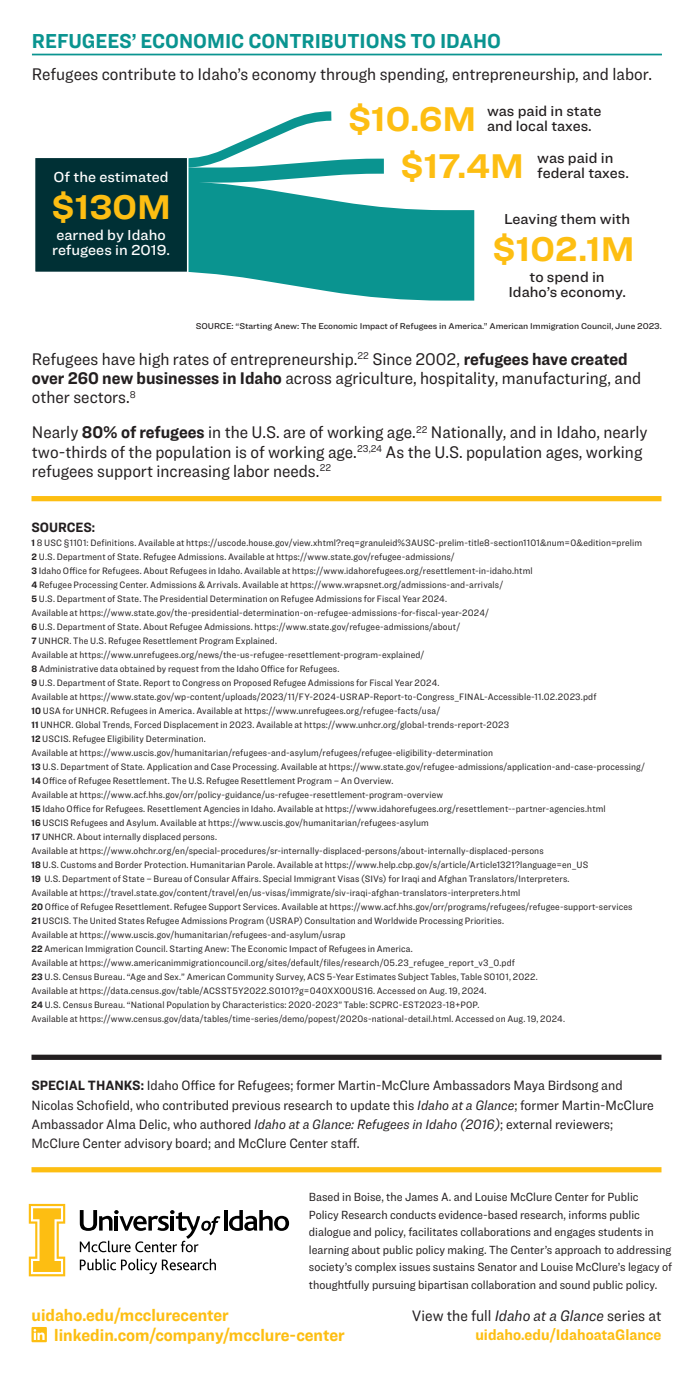
<style>
.page{position:relative;width:693px;height:1386px;background:#fff}
.page>*{position:absolute;margin:0;border:0;box-sizing:border-box;transform-origin:0 0}
.t1{font:700 35.7px "Ringside";color:#fdbe12}
.Section_Header{font:700 21px "Ringside Narrow";color:#0a9490}
.Body{font:17.5px/19.2px "Ringside Narrow";color:#231f20}
.Body-2{font:700 17.5px "Ringside Narrow";color:#fdbe12}
.Body-3{font:700 15.75px/19.2px "Ringside Narrow";color:#fdbe12;text-align:right}
.t2{font:500 15.05px/15px "Ringside";color:#231f20;text-align:center}
.t3{font:500 15.05px/15px "Ringside";color:#fff}
.Body-4{font:14px/19.2px "Ringside Narrow";color:#231f20}
.Body-5{font:700 14px "Ringside Narrow";color:#231f20}
.Body-6{font:12.25px/17.5px "Ringside Narrow";color:#231f20}
.Body-7{font:9.62px/14px "Ringside Narrow";letter-spacing:.01em;color:#231f20}
.t4{font:500 8.75px "Ringside";color:#231f20}
.s1{font-weight:700}
.s2{font-style:italic}
.s3{font-weight:400;color:#231f20}
.s4{font-weight:400;font-style:italic;color:#231f20}
</style>
<div class="page">
<div style="left:32px;top:1055px;width:630px;height:5px;background:#231f20"></div>
<div style="left:32px;top:1167px;width:630px;height:5px;background:#fdbe12"></div>
<div style="left:32px;top:496px;width:630px;height:5px;background:#fdbe12"></div>
<svg style="left:29px;top:1204px;width:36px;height:72px"></svg>
<hr style="left:224px;top:1210px;width:3px;height:21px;background:#000">
<svg style="left:229px;top:1210px;width:60px;height:21px"></svg>
<svg style="left:80px;top:1210px;width:140px;height:42px"></svg>
<svg style="left:80px;top:1259px;width:136px;height:15px"></svg>
<svg style="left:31px;top:1327px;width:16px;height:15px"></svg>
<hr style="left:32px;top:54px;width:630px;height:1px;background:#0a9490">
<svg style="left:256px;top:111px;width:76px;height:24px"></svg>
<svg style="left:189px;top:135px;width:286px;height:166px"></svg>
<div style="left:35px;top:157px;width:153px;height:115px;background:#003035"></div>
<div style="left:34px;top:156px;width:155px;height:117px;border:2px solid #fff"></div>
<p class="Section_Header" style="left:32px;top:26px;width:471px">REFUGEES’ ECONOMIC CONTRIBUTIONS TO IDAHO</p>
<p class="Body" style="left:32px;top:64px;width:622px">Refugees contribute to Idaho’s economy through spending, entrepreneurship, and labor.</p>
<p class="t3" style="left:54px;top:169px;width:117px">Of the estimated</p>
<p class="t1" style="left:51px;top:180px;width:121px">$130M</p>
<p class="t3" style="left:52px;top:227px;width:119px">earned by Idaho refugees in 2019.</p>
<p class="t1" style="left:348px;top:92px;width:130px">$10.6M</p>
<p class="t2" style="left:487px;top:103px;width:116px">was paid in state</p>
<p class="t2" style="left:537px;top:110px;width:78px;line-height:32px;text-align:left;text-indent:-50px">and local taxes. was paid in</p>
<p class="t1" style="left:400px;top:139px;width:125px">$17.4M</p>
<p class="t2" style="left:537px;top:165px;width:93px">federal taxes.</p>
<p class="t2" style="left:504px;top:211px;width:128px">Leaving them with</p>
<p class="t1" style="left:492px;top:222px;width:144px">$102.1M</p>
<p class="t2" style="left:508px;top:269px;width:119px">to spend in<br>Idaho’s economy.</p>
<p class="t4" style="left:196px;top:320px;width:468px">SOURCE: “Starting Anew: The Economic Impact of Refugees in America.” American Immigration Council, June 2023.</p>
<p class="Body" style="left:32px;top:349px;width:611px">Refugees have high rates of entrepreneurship.<sup>22</sup> Since 2002, <span class="s1">refugees have created over 260 new businesses in Idaho</span> across agriculture, hospitality, manufacturing, and other sectors.<sup>8</sup></p>
<p class="Body" style="left:32px;top:423px;width:617px">Nearly <span class="s1">80% of refugees</span> in the U.S. are of working age.<sup>22</sup> Nationally, and in Idaho, nearly two-thirds of the population is of working age.<sup>23,24</sup> As the U.S. population ages, working refugees support increasing labor needs.<sup>22</sup></p>
<p class="Body-5" style="left:32px;top:517px;width:65px">SOURCES:</p>
<p class="Body-7" style="left:32px;top:535px;width:612px"><span class="s1">1</span> 8 USC §1101: Definitions. Available at https://uscode.house.gov/view.xhtml?req=granuleid%3AUSC-prelim-title8-section1101&amp;num=0&amp;edition=prelim</p>
<p class="Body-7" style="left:32px;top:549px;width:425px"><span class="s1">2</span> U.S. Department of State. Refugee Admissions. Available at https://www.state.gov/refugee-admissions/</p>
<p class="Body-7" style="left:32px;top:563px;width:503px"><span class="s1">3</span> Idaho Office for Refugees. About Refugees in Idaho. Available at https://www.idahorefugees.org/resettlement-in-idaho.html</p>
<p class="Body-7" style="left:32px;top:577px;width:473px"><span class="s1">4</span> Refugee Processing Center. Admissions &amp; Arrivals. Available at https://www.wrapsnet.org/admissions-and-arrivals/</p>
<p class="Body-7" style="left:31px;top:591px;width:459px"><span class="s1">5</span> U.S. Department of State. The Presidential Determination on Refugee Admissions for Fiscal Year 2024.<br>Available at https://www.state.gov/the-presidential-determination-on-refugee-admissions-for-fiscal-year-2024/</p>
<p class="Body-7" style="left:31px;top:619px;width:430px"><span class="s1">6</span> U.S. Department of State. About Refugee Admissions. https://www.state.gov/refugee-admissions/about/</p>
<p class="Body-7" style="left:31px;top:633px;width:394px"><span class="s1">7</span> UNHCR. The U.S. Refugee Resettlement Program Explained.<br>Available at https://www.unrefugees.org/news/the-us-refugee-resettlement-program-explained/</p>
<p class="Body-7" style="left:31px;top:661px;width:309px"><span class="s1">8</span> Administrative data obtained by request from the Idaho Office for Refugees.</p>
<p class="Body-7" style="left:31px;top:675px;width:567px"><span class="s1">9</span> U.S. Department of State. Report to Congress on Proposed Refugee Admissions for Fiscal Year 2024.<br>Available at https://www.state.gov/wp-content/uploads/2023/11/FY-2024-USRAP-Report-to-Congress_FINAL-Accessible-11.02.2023.pdf</p>
<p class="Body-7" style="left:32px;top:703px;width:410px"><span class="s1">10</span> USA for UNHCR. Refugees in America. Available at https://www.unrefugees.org/refugee-facts/usa/</p>
<p class="Body-7" style="left:32px;top:717px;width:479px"><span class="s1">11</span> UNHCR. Global Trends, Forced Displacement in 2023. Available at https://www.unhcr.org/global-trends-report-2023</p>
<p class="Body-7" style="left:32px;top:731px;width:463px"><span class="s1">12</span> USCIS. Refugee Eligibility Determination.<br>Available at https://www.uscis.gov/humanitarian/refugees-and-asylum/refugees/refugee-eligibility-determination</p>
<p class="Body-7" style="left:32px;top:759px;width:615px"><span class="s1">13</span> U.S. Department of State. Application and Case Processing. Available at https://www.state.gov/refugee-admissions/application-and-case-processing/</p>
<p class="Body-7" style="left:32px;top:773px;width:413px"><span class="s1">14</span> Office of Refugee Resettlement. The U.S. Refugee Resettlement Program – An Overview.<br>Available at https://www.acf.hhs.gov/orr/policy-guidance/us-refugee-resettlement-program-overview</p>
<p class="Body-7" style="left:32px;top:801px;width:576px"><span class="s1">15</span> Idaho Office for Refugees. Resettlement Agencies in Idaho. Available at https://www.idahorefugees.org/resettlement--partner-agencies.html</p>
<p class="Body-7" style="left:32px;top:815px;width:399px"><span class="s1">16</span> USCIS Refugees and Asylum. Available at https://www.uscis.gov/humanitarian/refugees-asylum</p>
<p class="Body-7" style="left:32px;top:829px;width:514px"><span class="s1">17</span> UNHCR. About internally displaced persons.<br>Available at https://www.ohchr.org/en/special-procedures/sr-internally-displaced-persons/about-internally-displaced-persons</p>
<p class="Body-7" style="left:32px;top:857px;width:558px"><span class="s1">18</span> U.S. Customs and Border Protection. Humanitarian Parole. Available at https://www.help.cbp.gov/s/article/Article1321?language=en_US</p>
<p class="Body-7" style="left:32px;top:871px;width:540px"><span class="s1">19</span> U.S. Department of State – Bureau of Consular Affairs. Special Immigrant Visas (SIVs) for Iraqi and Afghan Translators/Interpreters.<br>Available at https://travel.state.gov/content/travel/en/us-visas/immigrate/siv-iraqi-afghan-translators-interpreters.html</p>
<p class="Body-7" style="left:32px;top:899px;width:602px"><span class="s1">20</span> Office of Refugee Resettlement. Refugee Support Services. Available at https://www.acf.hhs.gov/orr/programs/refugees/refugee-support-services</p>
<p class="Body-7" style="left:32px;top:913px;width:474px"><span class="s1">21</span> USCIS. The United States Refugee Admissions Program (USRAP) Consultation and Worldwide Processing Priorities.<br>Available at https://www.uscis.gov/humanitarian/refugees-and-asylum/usrap</p>
<p class="Body-7" style="left:32px;top:941px;width:485px"><span class="s1">22</span> American Immigration Council. Starting Anew: The Economic Impact of Refugees in America.<br>Available at https://www.americanimmigrationcouncil.org/sites/default/files/research/05.23_refugee_report_v3_0.pdf</p>
<p class="Body-7" style="left:32px;top:969px;width:508px"><span class="s1">23</span> U.S. Census Bureau. “Age and Sex.” American Community Survey, ACS 5-Year Estimates Subject Tables, Table S0101, 2022.<br>Available at https://data.census.gov/table/ACSST5Y2022.S0101?g=040XX00US16. Accessed on Aug. 19, 2024.</p>
<p class="Body-7" style="left:32px;top:997px;width:535px"><span class="s1">24</span> U.S. Census Bureau. “National Population by Characteristics: 2020-2023” Table: SCPRC-EST2023-18+POP.<br>Available at https://www.census.gov/data/tables/time-series/demo/popest/2020s-national-detail.html. Accessed on Aug. 19, 2024.</p>
<p class="Body-4" style="left:32px;top:1076px;width:624px"><span class="s1">SPECIAL THANKS:</span> Idaho Office for Refugees; former Martin-McClure Ambassadors Maya Birdsong and Nicolas Schofield, who contributed previous research to update this <span class="s2">Idaho at a Glance</span>; former Martin-McClure Ambassador Alma Delic, who authored <span class="s2">Idaho at a Glance: Refugees in Idaho (2016)</span>; external reviewers; McClure Center advisory board; and McClure Center staff.</p>
<p class="Body-6" style="left:309px;top:1188px;width:365px">Based in Boise, the James A. and Louise McClure Center for Public<br>Policy Research conducts evidence-based research, informs public dialogue and policy, facilitates collaborations and engages students in learning about public policy making. The Center’s approach to addressing society’s complex issues sustains Senator and Louise McClure’s legacy of thoughtfully pursuing bipartisan collaboration and sound public policy.</p>
<p class="Body-3" style="left:412px;top:1305px;width:251px"><span class="s3">View the full</span> <span class="s4">Idaho at a Glance</span> <span class="s3">series at </span>uidaho.edu/IdahoataGlance</p>
<p class="Body-2" style="left:32px;top:1302px;width:199px">uidaho.edu/mcclurecenter</p>
<p class="Body-2" style="left:54px;top:1323px;width:292px">linkedin.com/company/mcclure-center</p>
</div>
